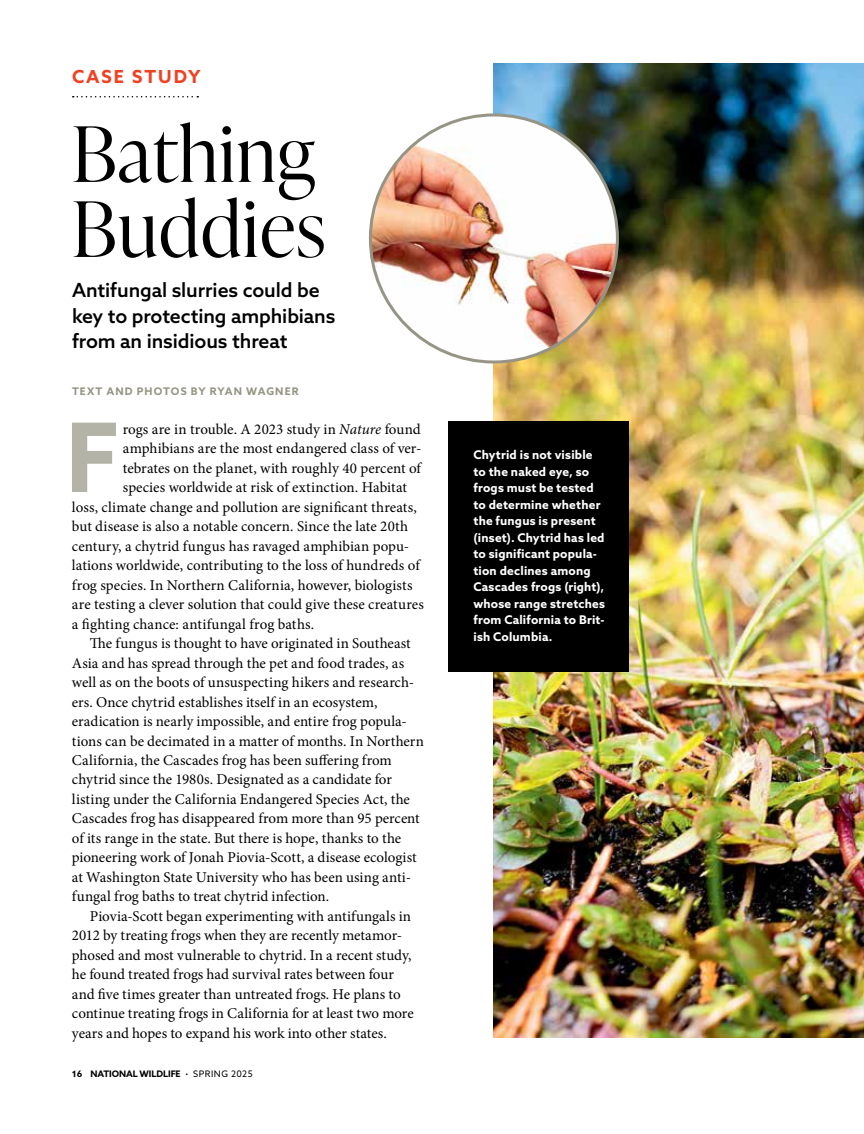
<style>
.page{position:relative;width:864px;height:1134px;background:#fff}
.page>*{position:absolute;margin:0;border:0;box-sizing:border-box;transform-origin:0 0}
.t1{font:700 95.85px "Azo Sans";color:#b3b3a7}
.t2{font:300 76.35px/75px "Ivy Presto Display";letter-spacing:.02em;color:#000}
.t3{font:500 19.5px/25.5px "Azo Sans";letter-spacing:-.005em;color:#000}
.t4{font:700 18px "Azo Sans";letter-spacing:.11em;color:#ef4123}
.t5{font:15px "Minion Pro";color:#000}
.t6{font:700 12px/16.5px "Azo Sans";letter-spacing:.015em;color:#fff}
.t7{font:700 10.5px "Azo Sans";letter-spacing:.1em;color:#959485}
.t8{font:700 9px "Azo Sans";letter-spacing:-.005em;color:#000}
.s1{font-style:italic}
.s2{font-weight:400}
</style>
<div class="page">
<img style="left:493px;top:63px;width:371px;height:975px">
<div style="left:448px;top:422px;width:181px;height:250px;background:#000"></div>
<svg style="left:73px;top:96px;width:125px;height:2px"></svg>
<img style="left:370px;top:115px;width:247px;height:247px;border-radius:124px">
<p class="t4" style="left:72px;top:64px;width:130px">CASE STUDY</p>
<h2 class="t2" style="left:72px;top:113px;width:255px">Bathing<br>Buddies</h2>
<h3 class="t3" style="left:72px;top:277px;width:265px">Antifungal slurries could be key to protecting amphibians from an insidious threat</h3>
<p class="t7" style="left:72px;top:384px;width:228px">TEXT AND PHOTOS BY RYAN WAGNER</p>
<h1 class="t1" style="left:66px;top:395px;width:55px">F</h1>
<p class="t5" style="left:123px;top:419px;width:300px">rogs are in trouble. A 2023 study in <span class="s1">Nature</span> found</p>
<p class="t5" style="left:123px;top:438px;width:300px">amphibians are the most endangered class of ver-</p>
<p class="t5" style="left:123px;top:458px;width:300px">tebrates on the planet, with roughly 40 percent of</p>
<p class="t5" style="left:123px;top:477px;width:286px">species worldwide at risk of extinction. Habitat</p>
<p class="t5" style="left:72px;top:497px;width:346px">loss, climate change and pollution are significant threats,</p>
<p class="t5" style="left:72px;top:516px;width:338px">but disease is also a notable concern. Since the late 20th</p>
<p class="t5" style="left:72px;top:536px;width:339px">century, a chytrid fungus has ravaged amphibian popu-</p>
<p class="t5" style="left:72px;top:555px;width:349px">lations worldwide, contributing to the loss of hundreds of</p>
<p class="t5" style="left:72px;top:575px;width:342px">frog species. In Northern California, however, biologists</p>
<p class="t5" style="left:72px;top:594px;width:354px">are testing a clever solution that could give these creatures</p>
<p class="t5" style="left:72px;top:614px;width:244px">a fighting chance: antifungal frog baths.</p>
<p class="t5" style="left:90px;top:633px;width:322px">The fungus is thought to have originated in Southeast</p>
<p class="t5" style="left:72px;top:653px;width:334px">Asia and has spread through the pet and food trades, as</p>
<p class="t5" style="left:72px;top:672px;width:344px">well as on the boots of unsuspecting hikers and research-</p>
<p class="t5" style="left:72px;top:692px;width:307px">ers. Once chytrid establishes itself in an ecosystem,</p>
<p class="t5" style="left:72px;top:711px;width:337px">eradication is nearly impossible, and entire frog popula-</p>
<p class="t5" style="left:72px;top:731px;width:353px">tions can be decimated in a matter of months. In Northern</p>
<p class="t5" style="left:72px;top:750px;width:321px">California, the Cascades frog has been suffering from</p>
<p class="t5" style="left:72px;top:770px;width:321px">chytrid since the 1980s. Designated as a candidate for</p>
<p class="t5" style="left:72px;top:789px;width:340px">listing under the California Endangered Species Act, the</p>
<p class="t5" style="left:72px;top:809px;width:349px">Cascades frog has disappeared from more than 95 percent</p>
<p class="t5" style="left:72px;top:828px;width:331px">of its range in the state. But there is hope, thanks to the</p>
<p class="t5" style="left:72px;top:848px;width:346px">pioneering work of Jonah Piovia-Scott, a disease ecologist</p>
<p class="t5" style="left:72px;top:867px;width:341px">at Washington State University who has been using anti-</p>
<p class="t5" style="left:72px;top:887px;width:259px">fungal frog baths to treat chytrid infection.</p>
<p class="t5" style="left:90px;top:906px;width:323px">Piovia-Scott began experimenting with antifungals in</p>
<p class="t5" style="left:72px;top:926px;width:332px">2012 by treating frogs when they are recently metamor-</p>
<p class="t5" style="left:72px;top:945px;width:341px">phosed and most vulnerable to chytrid. In a recent study,</p>
<p class="t5" style="left:72px;top:965px;width:324px">he found treated frogs had survival rates between four</p>
<p class="t5" style="left:72px;top:984px;width:330px">and five times greater than untreated frogs. He plans to</p>
<p class="t5" style="left:72px;top:1004px;width:343px">continue treating frogs in California for at least two more</p>
<p class="t5" style="left:72px;top:1023px;width:316px">years and hopes to expand his work into other states.</p>
<p class="t8" style="left:72px;top:1068px;width:182px">16 NATIONAL WILDLIFE . <span class="s2">SPRING 2025</span></p>
<p class="t6" style="left:473px;top:446px;width:133px">Chytrid is not visible to the naked eye, so frogs must be tested to determine whether the fungus is present (inset). Chytrid has led to significant popula&shy;tion declines among<br>Cascades frogs (right), whose range stretches from California to Brit&shy;ish Columbia.</p>
</div>
